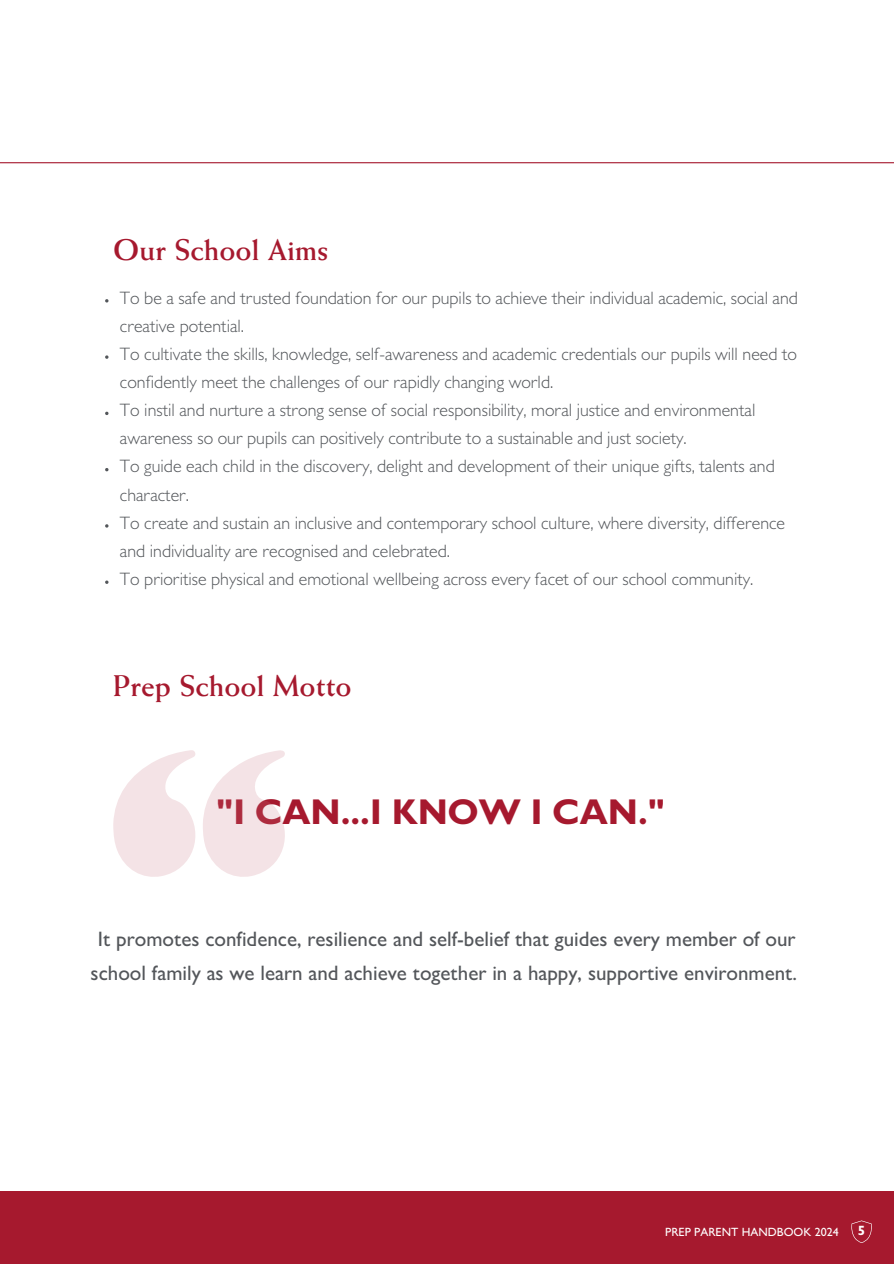
<style>
.page{position:relative;width:894px;height:1264px;background:#fff}
.page>*{position:absolute;margin:0;border:0;box-sizing:border-box;transform-origin:0 0}
.t1{font:700 36px "Gill Sans";color:#a6192e}
.t2{font:700 30px "Weiss Std";color:#a6192e}
.t3{font:500 21px/33.8px "Gill Sans";color:#53565a;text-align:center}
.t4{font:300 18px/28.2px "Gill Sans";color:#53565a}
.t5{font:700 13.5px "Gill Sans";color:#fff}
.t6{font:500 12px "Gill Sans";color:#fff}
</style>
<div class="page">
<div style="left:0;top:1191px;width:893px;height:72px;background:#a6192e"></div>
<svg style="left:851px;top:1220px;width:21px;height:22px"></svg>
<svg style="left:113px;top:750px;width:172px;height:127px"></svg>
<hr style="left:0;top:162px;width:893px;height:1px;background:#a6192e">
<svg style="left:105px;top:355px;width:3px;height:4px"></svg>
<h2 class="t2" style="left:113px;top:239px;width:216px">Our School Aims</h2>
<p class="t4" style="left:120px;top:286px;width:679px">To be a safe and trusted foundation for our pupils to achieve their individual academic, social and creative potential.<br>To cultivate the skills, knowledge, self-awareness and academic credentials our pupils will need to confidently meet the challenges of our rapidly changing world.<br>To instil and nurture a strong sense of social responsibility, moral justice and environmental awareness so our pupils can positively contribute to a sustainable and just society.<br>To guide each child in the discovery, delight and development of their unique gifts, talents and character.<br>To create and sustain an inclusive and contemporary school culture, where diversity, difference and individuality are recognised and celebrated.<br>To prioritise physical and emotional wellbeing across every facet of our school community.</p>
<h2 class="t2" style="left:113px;top:674px;width:240px">Prep School Motto</h2>
<h1 class="t1" style="left:216px;top:799px;width:450px">"I CAN...I KNOW I CAN."</h1>
<p class="t3" style="left:91px;top:925px;width:707px">It promotes confidence, resilience and self-belief that guides every member of our school family as we learn and achieve together in a happy, supportive environment.</p>
<p class="t6" style="left:665px;top:1227px;width:175px">PREP PARENT HANDBOOK 2024</p>
<p class="t5" style="left:857px;top:1225px;width:9px">5</p>
</div>
